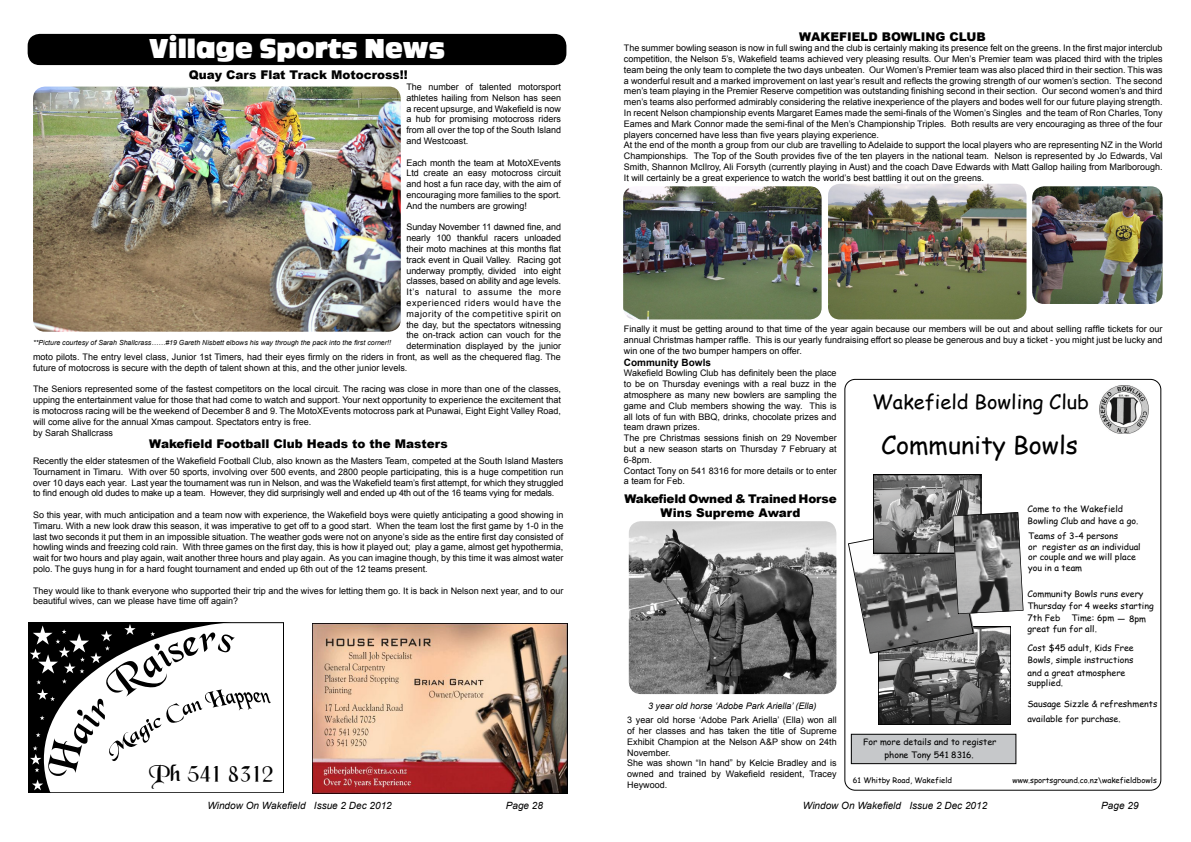
<style>
.page{position:relative;width:1191px;height:842px;background:#fff}
.page>*{position:absolute;margin:0;border:0;box-sizing:border-box;transform-origin:0 0}
.t1{font:27px "Ackbar";color:#fff}
.t2{font:25px "Black Chancery";color:#000}
.t3{font:24.5px "Comic Sans MS";color:#000}
.t4{font:19.6px "Comic Sans MS";color:#000}
.t5{font:900 12px "Arial";color:#000}
.t6{font:900 12px "Arial";letter-spacing:-.02em;color:#000}
.t7{font:italic 10px "Arial";color:#000}
.t8{font:700 10px "Arial";color:#000}
.t9{font:9px/10.8px "Arial";color:#000;text-align:justify}
.t10{font:9px "Arial";letter-spacing:.06em;color:#000}
.t11{font:italic 9px "Arial";color:#000}
.t12{font:8.7px/10.5px "Comic Sans MS";color:#000}
.t13{font:7.6px "Comic Sans MS";color:#000}
.t14{font:italic 7px "Arial";color:#000}
</style>
<div class="page">
<div style="left:28px;top:34px;width:538px;height:31px;background:#000;border-radius:12px"></div>
<img style="left:33px;top:87px;width:368px;height:245px">
<img style="left:312px;top:624px;width:255px;height:170px">
<svg style="left:29px;top:623px;width:254px;height:170px"></svg>
<img style="left:1099px;top:385px;width:49px;height:49px">
<svg style="left:848px;top:475px;width:175px;height:250px"></svg>
<div style="left:851px;top:734px;width:165px;height:30px;background:#c6c8ca"></div>
<div style="left:851px;top:734px;width:165px;height:30px;border:1px solid #000"></div>
<div style="left:844px;top:379px;width:317px;height:412px;border:1px solid #000;border-radius:10px"></div>
<img style="left:828px;top:184px;width:198px;height:135px">
<img style="left:623px;top:186px;width:198px;height:133px">
<img style="left:1032px;top:186px;width:130px;height:118px">
<img style="left:629px;top:521px;width:207px;height:173px">
<p class="t1" style="left:149px;top:35px;width:297px">Village Sports News</p>
<p class="t5" style="left:189px;top:66px;width:221px">Quay Cars Flat Track Motocross!!</p>
<p class="t9" style="left:406px;top:81px;width:156px">The number of talented motorsport athletes hailing from Nelson has seen a recent upsurge, and Wakefield is now a hub for promising motocross riders from all over the top of the South Island and Westcoast.</p>
<p class="t9" style="left:406px;top:157px;width:156px">Each month the team at MotoXEvents Ltd create an easy motocross circuit and host a fun race day, with the aim of encouraging more families to the sport.<br>And the numbers are growing!</p>
<p class="t9" style="left:406px;top:222px;width:156px">Sunday November 11 dawned fine, and nearly 100 thankful racers unloaded their moto machines at this months flat track event in Quail Valley. Racing got underway promptly, divided into eight classes, based on ability and age levels.</p>
<p class="t10" style="left:406px;top:286px;width:156px">It’s natural to assume the more</p>
<p class="t10" style="left:406px;top:297px;width:156px">experienced riders would have the</p>
<p class="t10" style="left:406px;top:308px;width:156px">majority of the competitive spirit on</p>
<p class="t9" style="left:406px;top:319px;width:156px">the day, but the spectators witnessing</p>
<p class="t9" style="left:406px;top:330px;width:156px">the on-track action can vouch for the</p>
<p class="t9" style="left:406px;top:341px;width:156px">determination displayed by the junior</p>
<p class="t9" style="left:33px;top:351px;width:529px">moto pilots. The entry level class, Junior 1st Timers, had their eyes firmly on the riders in front, as well as the chequered flag. The</p>
<p class="t9" style="left:33px;top:362px;width:376px">future of motocross is secure with the depth of talent shown at this, and the other junior levels.</p>
<p class="t9" style="left:33px;top:384px;width:529px">The Seniors represented some of the fastest competitors on the local circuit. The racing was close in more than one of the classes, upping the entertainment value for those that had come to watch and support. Your next opportunity to experience the excitement that is motocross racing will be the weekend of December 8 and 9. The MotoXEvents motocross park at Punawai, Eight Eight Valley Road, will come alive for the annual Xmas campout. Spectators entry is free.</p>
<p class="t9" style="left:33px;top:427px;width:82px">by Sarah Shallcrass</p>
<p class="t14" style="left:33px;top:338px;width:359px">**Picture courtesy of Sarah Shallcrass……#19 Gareth Nisbett elbows his way through the pack into the first corner!!</p>
<p class="t5" style="left:149px;top:435px;width:300px">Wakefield Football Club Heads to the Masters</p>
<p class="t9" style="left:33px;top:456px;width:532px">Recently the elder statesmen of the Wakefield Football Club, also known as the Masters Team, competed at the South Island Masters Tournament in Timaru. With over 50 sports, involving over 500 events, and 2800 people participating, this is a huge competition run over 10 days each year. Last year the tournament was run in Nelson, and was the Wakefield team’s first attempt, for which they struggled to find enough old dudes to make up a team. However, they did surprisingly well and ended up 4th out of the 16 teams vying for medals.</p>
<p class="t9" style="left:33px;top:510px;width:532px">So this year, with much anticipation and a team now with experience, the Wakefield boys were quietly anticipating a good showing in Timaru. With a new look draw this season, it was imperative to get off to a good start. When the team lost the first game by 1-0 in the last two seconds it put them in an impossible situation. The weather gods were not on anyone’s side as the entire first day consisted of howling winds and freezing cold rain. With three games on the first day, this is how it played out; play a game, almost get hypothermia, wait for two hours and play again, wait another three hours and play again. As you can imagine though, by this time it was almost water polo. The guys hung in for a hard fought tournament and ended up 6th out of the 12 teams present.</p>
<p class="t9" style="left:33px;top:585px;width:532px">They would like to thank everyone who supported their trip and the wives for letting them go. It is back in Nelson next year, and to our beautiful wives, can we please have time off again?</p>
<p class="t2" style="left:149px;top:764px;width:126px">Ph 541 8312</p>
<p class="t5" style="left:799px;top:28px;width:188px">WAKEFIELD BOWLING CLUB</p>
<p class="t9" style="left:624px;top:43px;width:540px">The summer bowling season is now in full swing and the club is certainly making its presence felt on the greens. In the first major interclub competition, the Nelson 5’s, Wakefield teams achieved very pleasing results. Our Men’s Premier team was placed third with the triples team being the only team to complete the two days unbeaten. Our Women’s Premier team was also placed third in their section. This was a wonderful result and a marked improvement on last year’s result and reflects the growing strength of our women’s section. The second men’s team playing in the Premier Reserve competition was outstanding finishing second in their section. Our second women’s and third men’s teams also performed admirably considering the relative inexperience of the players and bodes well for our future playing strength.</p>
<p class="t9" style="left:624px;top:108px;width:540px">In recent Nelson championship events Margaret Eames made the semi-finals of the Women’s Singles and the team of Ron Charles, Tony Eames and Mark Connor made the semi-final of the Men’s Championship Triples. Both results are very encouraging as three of the four players concerned have less than five years playing experience.</p>
<p class="t9" style="left:624px;top:140px;width:540px">At the end of the month a group from our club are travelling to Adelaide to support the local players who are representing NZ in the World Championships. The Top of the South provides five of the ten players in the national team. Nelson is represented by Jo Edwards, Val Smith, Shannon McIlroy, Ali Forsyth (currently playing in Aust) and the coach Dave Edwards with Matt Gallop hailing from Marlborough.<br>It will certainly be a great experience to watch the world’s best battling it out on the greens.</p>
<p class="t9" style="left:624px;top:324px;width:540px">Finally it must be getting around to that time of the year again because our members will be out and about selling raffle tickets for our annual Christmas hamper raffle. This is our yearly fundraising effort so please be generous and buy a ticket - you might just be lucky and win one of the two bumper hampers on offer.</p>
<p class="t8" style="left:624px;top:355px;width:89px">Community Bowls</p>
<p class="t9" style="left:624px;top:368px;width:214px">Wakefield Bowling Club has definitely been the place to be on Thursday evenings with a real buzz in the atmosphere as many new bowlers are sampling the game and Club members showing the way. This is all lots of fun with BBQ, drinks, chocolate prizes and team drawn prizes.</p>
<p class="t9" style="left:624px;top:433px;width:214px">The pre Christmas sessions finish on 29 November but a new season starts on Thursday 7 February at 6-8pm.</p>
<p class="t9" style="left:624px;top:465px;width:214px">Contact Tony on 541 8316 for more details or to enter a team for Feb.</p>
<p class="t4" style="left:872px;top:388px;width:218px">Wakefield Bowling Club</p>
<p class="t3" style="left:881px;top:427px;width:198px">Community Bowls</p>
<p class="t6" style="left:624px;top:490px;width:214px">Wakefield Owned &amp; Trained Horse</p>
<p class="t5" style="left:660px;top:504px;width:142px">Wins Supreme Award</p>
<p class="t11" style="left:648px;top:700px;width:170px">3 year old horse ‘Adobe Park Ariella’ (Ella)</p>
<p class="t9" style="left:627px;top:715px;width:211px">3 year old horse ‘Adobe Park Ariella’ (Ella) won all of her classes and has taken the title of Supreme Exhibit Champion at the Nelson A&amp;P show on 24th November.</p>
<p class="t9" style="left:627px;top:758px;width:211px">She was shown “In hand” by Kelcie Bradley and is owned and trained by Wakefield resident, Tracey Heywood.</p>
<p class="t12" style="left:1027px;top:502px;width:112px;line-height:12.1px">Come to the Wakefield<br>Bowling Club and have a go.</p>
<p class="t12" style="left:1028px;top:531px;width:114px">Teams of 3-4 persons<br>or register as an individual or couple and we will place you in a team</p>
<p class="t12" style="left:1027px;top:587px;width:128px;line-height:12.1px">Community Bowls runs every<br>Thursday for 4 weeks starting<br>7th Feb</p>
<p class="t12" style="left:1027px;top:623px;width:71px">great fun for all.</p>
<p class="t12" style="left:1071px;top:612px;width:76px">Time: 6pm — 8pm</p>
<p class="t12" style="left:1027px;top:642px;width:108px;line-height:11.3px">Cost $45 adult, Kids Free<br>Bowls, simple instructions</p>
<p class="t12" style="left:1027px;top:667px;width:99px">and a great atmosphere supplied.</p>
<p class="t12" style="left:1027px;top:696px;width:131px;line-height:15.1px">Sausage Sizzle &amp; refreshments available for purchase.</p>
<p class="t12" style="left:863px;top:736px;width:135px;line-height:12.2px;text-align:center">For more details and to register phone Tony 541 8316.</p>
<p class="t13" style="left:852px;top:775px;width:101px">61 Whitby Road, Wakefield</p>
<p class="t13" style="left:1012px;top:775px;width:146px">www.sportsground.co.nz\wakefieldbowls</p>
<p class="t7" style="left:207px;top:798px;width:186px">Window On Wakefield Issue 2 Dec 2012</p>
<p class="t7" style="left:506px;top:798px;width:39px">Page 28</p>
<p class="t7" style="left:803px;top:798px;width:186px">Window On Wakefield Issue 2 Dec 2012</p>
<p class="t7" style="left:1101px;top:798px;width:39px">Page 29</p>
</div>
